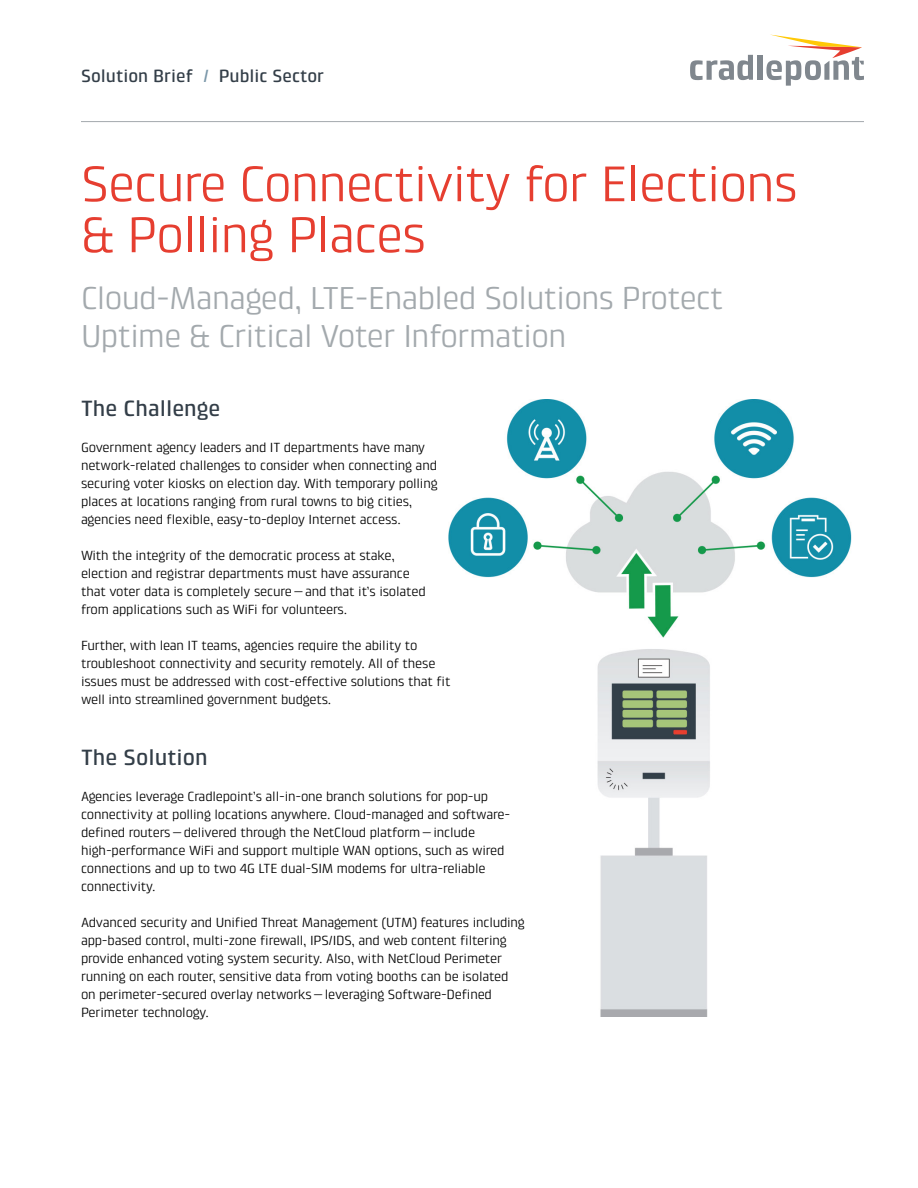
<style>
.page{position:relative;width:918px;height:1188px;background:#fff}
.page>*{position:absolute;margin:0;border:0;box-sizing:border-box;transform-origin:0 0}
.t1{font:51px/51px "Klint Pro";letter-spacing:-.02em;color:#e63e30}
.t2{font:32.25px/37.5px "Klint Pro";letter-spacing:-.02em;color:#a3a9ad}
.t3{font:500 22.5px "Klint Pro";color:#333e48}
.t4{font:500 18px "Klint Pro";color:#333e48}
.t5{font:13.5px/18px "Klint Pro";letter-spacing:-.015em;color:#000}
.s1{color:#7a97a9}
</style>
<div class="page">
<img style="left:448px;top:399px;width:404px;height:617px">
<hr style="left:81px;top:121px;width:783px;height:1px;background:#a3a9ad">
<svg style="left:690px;top:55px;width:63px;height:25px"></svg>
<div style="left:757px;top:55px;width:5px;height:25px;background:#80878e"></div>
<svg style="left:766px;top:35px;width:98px;height:51px"></svg>
<h3 class="t4" style="left:81px;top:65px;width:245px">Solution Brief <span class="s1">/</span> Public Sector</h3>
<h1 class="t1" style="left:81px;top:158px;width:719px">Secure Connectivity for Elections &amp; Polling Places</h1>
<h2 class="t2" style="left:81px;top:280px;width:644px">Cloud-Managed, LTE-Enabled Solutions Protect<br>Uptime &amp; Critical Voter Information</h2>
<h3 class="t3" style="left:81px;top:396px;width:141px">The Challenge</h3>
<p class="t5" style="left:81px;top:439px;width:358px">Government agency leaders and IT departments have many network-related challenges to consider when connecting and securing voter kiosks on election day. With temporary polling places at locations ranging from rural towns to big cities, agencies need flexible, easy-to-deploy Internet access.</p>
<p class="t5" style="left:81px;top:547px;width:346px">With the integrity of the democratic process at stake, election and registrar departments must have assurance that voter data is completely secure—and that it’s isolated from applications such as WiFi for volunteers.</p>
<p class="t5" style="left:81px;top:637px;width:371px">Further, with lean IT teams, agencies require the ability to troubleshoot connectivity and security remotely. All of these issues must be addressed with cost-effective solutions that fit well into streamlined government budgets.</p>
<h3 class="t3" style="left:81px;top:745px;width:128px">The Solution</h3>
<p class="t5" style="left:81px;top:788px;width:431px">Agencies leverage Cradlepoint’s all-in-one branch solutions for pop-up connectivity at polling locations anywhere. Cloud-managed and software&shy;defined routers—delivered through the NetCloud platform—include high-performance WiFi and support multiple WAN options, such as wired connections and up to two 4G LTE dual-SIM modems for ultra-reliable connectivity.</p>
<p class="t5" style="left:81px;top:914px;width:446px">Advanced security and Unified Threat Management (UTM) features including app-based control, multi-zone firewall, IPS/IDS, and web content filtering provide enhanced voting system security. Also, with NetCloud Perimeter running on each router, sensitive data from voting booths can be isolated on perimeter-secured overlay networks—leveraging Software-Defined Perimeter technology.</p>
</div>
